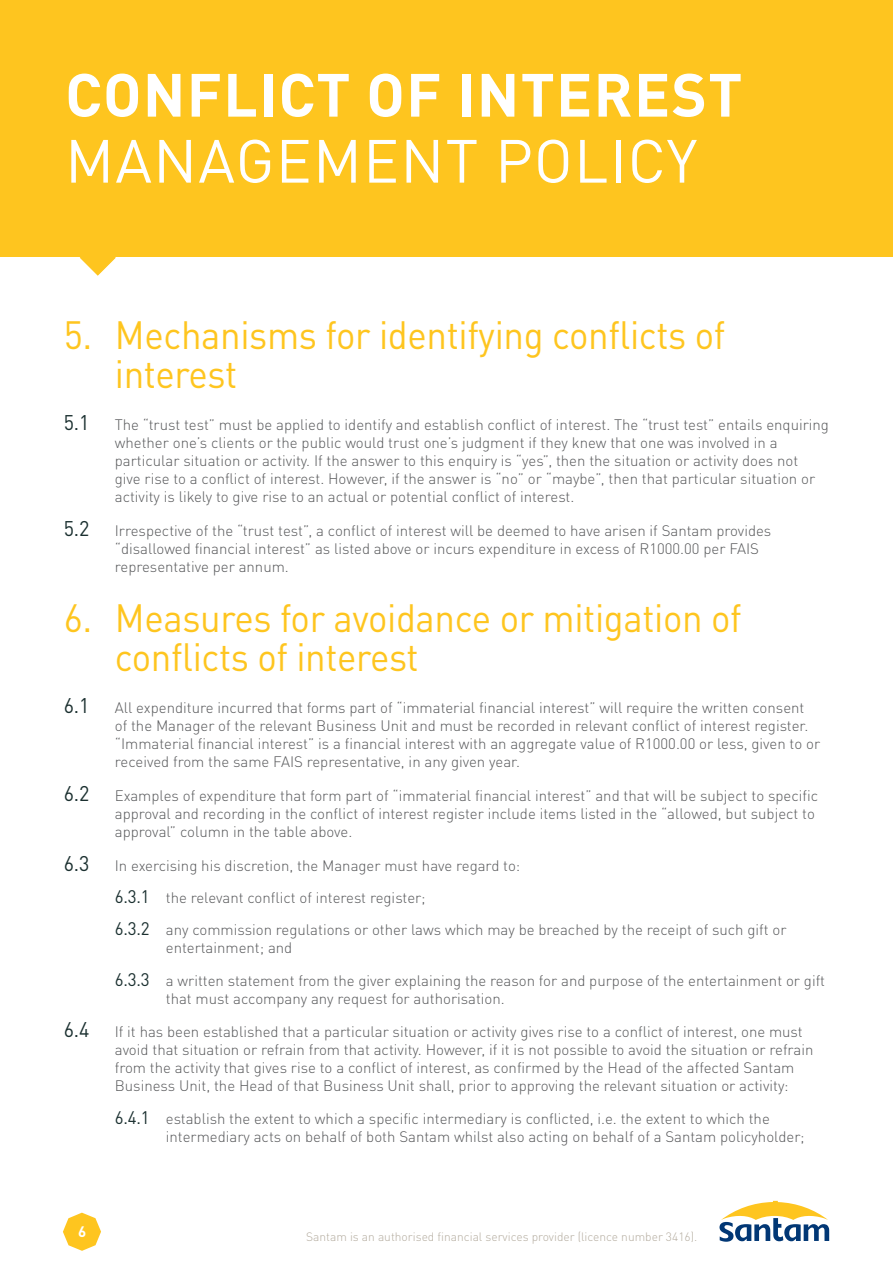
<style>
.page{position:relative;width:893px;height:1263px;background:#fff}
.page>*{position:absolute;margin:0;border:0;box-sizing:border-box;transform-origin:0 0}
.t1{font:700 60px "DINOT";letter-spacing:.02em;color:#fff}
.t2{font:60px "DINOT";letter-spacing:.02em;color:#fff}
.t3{font:39px/39px "DINOT";letter-spacing:-.01em;color:#fec51f;scale:.94 1}
.body_copy_bullet{font:300 15px/18px "DINOT";color:#57585a}
.sub2_bullet{font:300 15px/18px "DINOT";color:#57585a}
.t4{font:700 15px "DINOT";color:#fff}
.t5{font:300 12px "DINOT";color:#b3ab9e}
.s1{font-weight:400;font-size:21px;color:#1b3030}
.s2{font-weight:400;font-size:18px;color:#1b3030}
</style>
<div class="page">
<div style="left:0;top:0;width:892px;height:257px;background:#fec51f"></div>
<svg style="left:79px;top:257px;width:37px;height:19px"></svg>
<svg style="left:719px;top:1201px;width:110px;height:41px"></svg>
<svg style="left:63px;top:1212px;width:38px;height:39px"></svg>
<h1 class="t1" style="left:65px;top:56px;width:679px">CONFLICT OF INTEREST</h1>
<h1 class="t2" style="left:65px;top:124px;width:634px">MANAGEMENT POLICY</h1>
<p class="t3" style="left:115px;top:314px;width:651px;text-indent:-51px">5. Mechanisms for identifying conflicts of interest</p>
<p class="body_copy_bullet" style="left:115px;top:415px;width:716px;text-indent:-51px"><span class="s1">5.1</span> The “trust test” must be applied to identify and establish conflict of interest. The “trust test” entails enquiring whether one’s clients or the public would trust one’s judgment if they knew that one was involved in a particular situation or activity. If the answer to this enquiry is “yes”, then the situation or activity does not<br>give rise to a conflict of interest. However, if the answer is “no” or “maybe”, then that particular situation or activity is likely to give rise to an actual or potential conflict of interest.</p>
<p class="body_copy_bullet" style="left:115px;top:521px;width:658px;text-indent:-51px"><span class="s1">5.2</span> Irrespective of the “trust test”, a conflict of interest will be deemed to have arisen if Santam provides “disallowed financial interest” as listed above or incurs expenditure in excess of R1000.00 per FAIS representative per annum.</p>
<p class="t3" style="left:115px;top:598px;width:668px;text-indent:-51px">6. Measures for avoidance or mitigation of conflicts of interest</p>
<p class="body_copy_bullet" style="left:115px;top:699px;width:707px;text-indent:-51px"><span class="s1">6.1</span> All expenditure incurred that forms part of “immaterial financial interest” will require the written consent of the Manager of the relevant Business Unit and must be recorded in relevant conflict of interest register. “Immaterial financial interest” is a financial interest with an aggregate value of R1000.00 or less, given to or received from the same FAIS representative, in any given year.</p>
<p class="body_copy_bullet" style="left:115px;top:786px;width:705px;text-indent:-51px"><span class="s1">6.2</span> Examples of expenditure that form part of “immaterial financial interest” and that will be subject to specific approval and recording in the conflict of interest register include items listed in the “allowed, but subject to approval” column in the table above.</p>
<p class="body_copy_bullet" style="left:64px;top:856px;width:458px"><span class="s1">6.3</span> In exercising his discretion, the Manager must have regard to:</p>
<p class="sub2_bullet" style="left:115px;top:888px;width:312px"><span class="s2">6.3.1</span> the relevant conflict of interest register;</p>
<p class="sub2_bullet" style="left:166px;top:921px;width:622px;text-indent:-51px"><span class="s2">6.3.2</span> any commission regulations or other laws which may be breached by the receipt of such gift or entertainment; and</p>
<p class="sub2_bullet" style="left:166px;top:971px;width:661px;text-indent:-51px"><span class="s2">6.3.3</span> a written statement from the giver explaining the reason for and purpose of the entertainment or gift that must accompany any request for authorisation.</p>
<p class="body_copy_bullet" style="left:115px;top:1023px;width:700px;text-indent:-51px"><span class="s1">6.4</span> If it has been established that a particular situation or activity gives rise to a conflict of interest, one must avoid that situation or refrain from that activity. However, if it is not possible to avoid the situation or refrain from the activity that gives rise to a conflict of interest, as confirmed by the Head of the affected Santam Business Unit, the Head of that Business Unit shall, prior to approving the relevant situation or activity:</p>
<p class="sub2_bullet" style="left:166px;top:1109px;width:640px;text-indent:-51px"><span class="s2">6.4.1</span> establish the extent to which a specific intermediary is conflicted, i.e. the extent to which the intermediary acts on behalf of both Santam whilst also acting on behalf of a Santam policyholder;</p>
<p class="t4" style="left:78px;top:1222px;width:10px">6</p>
<p class="t5" style="left:306px;top:1229px;width:392px">Santam is an authorised financial services provider (licence number 3416).</p>
</div>
